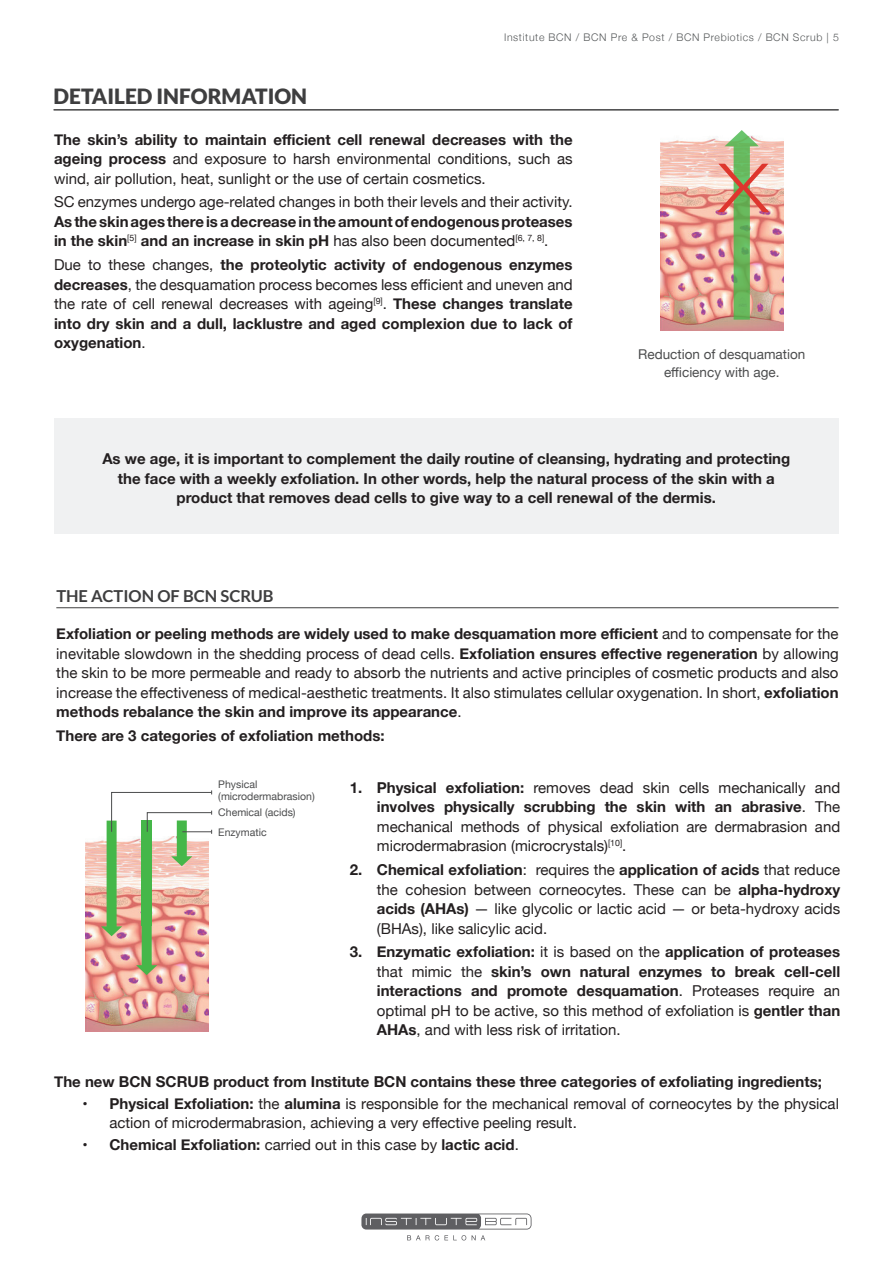
<style>
.page{position:relative;width:893px;height:1263px;background:#fff}
.page>*{position:absolute;margin:0;border:0;box-sizing:border-box;transform-origin:0 0}
.t1{font:900 21px "Lato";color:#3e3e3f}
.t2{font:700 16.5px "Lato";color:#3e3e3f}
.t3{font:15px/19.5px "Helvetica Neue";color:#231f20;text-align:justify}
.t4{font:700 15px/19.5px "Helvetica Neue";color:#231f20;text-align:justify}
.t5{font:13.5px/18px "Helvetica Neue";color:#4b4c4d;text-align:center}
.t6{font:10.5px/12px "Helvetica Neue";color:#4b4c4d}
.t7{font:300 10.5px "Helvetica Neue";letter-spacing:.06em;color:#56595a}
.s1{font-weight:700}
.s2{font-weight:400}
</style>
<div class="page">
<svg style="left:361px;top:1213px;width:170px;height:16px"></svg>
<svg style="left:407px;top:1235px;width:59px;height:5px"></svg>
<svg style="left:472px;top:1235px;width:13px;height:5px"></svg>
<div style="left:54px;top:418px;width:785px;height:116px;background:#f0f1f2"></div>
<hr style="left:54px;top:110px;width:785px;height:1px;background:#3e3e3f">
<hr style="left:56px;top:607px;width:783px;height:1px;background:#3e3e3f">
<img style="left:660px;top:138px;width:123px;height:193px">
<img style="left:717px;top:130px;width:52px;height:190px">
<img style="left:85px;top:841px;width:123px;height:190px">
<svg style="left:101px;top:790px;width:111px;height:185px"></svg>
<h1 class="t1" style="left:54px;top:84px;width:255px">DETAILED INFORMATION</h1>
<p class="t7" style="left:504px;top:28px;width:336px">Institute BCN / BCN Pre &amp; Post / BCN Prebiotics / BCN Scrub | 5</p>
<p class="t3" style="left:54px;top:130px;width:520px"><span class="s1">The skin’s ability to maintain efficient cell renewal decreases with the ageing process</span> and exposure to harsh environmental conditions, such as wind, air pollution, heat, sunlight or the use of certain cosmetics.</p>
<p class="t3" style="left:54px;top:193px;width:520px">SC enzymes undergo age-related changes in both their levels and their activity.</p>
<p class="t4" style="left:54px;top:212px;width:520px">As the skin ages there is a decrease in the amount of endogenous proteases in the skin<sup>[5]</sup> and an increase in skin pH <span class="s2">has also been documented</span><sup>[6,</sup> <sup>7,</sup> <sup>8]</sup><span class="s2">.</span></p>
<p class="t4" style="left:54px;top:255px;width:520px"><span class="s2">Due to these changes,</span> the proteolytic activity of endogenous enzymes decreases<span class="s2">, the desquamation process becomes less efficient and uneven and the rate of cell renewal decreases with ageing</span><sup>[9]</sup><span class="s2">.</span> These changes translate into dry skin and a dull, lacklustre and aged complexion due to lack of oxygenation<span class="s2">.</span></p>
<p class="t5" style="left:638px;top:346px;width:169px">Reduction of desquamation efficiency with age.</p>
<p class="t4" style="left:102px;top:449px;width:689px;text-align:center">As we age, it is important to complement the daily routine of cleansing, hydrating and protecting the face with a weekly exfoliation. In other words, help the natural process of the skin with a product that removes dead cells to give way to a cell renewal of the dermis.</p>
<p class="t2" style="left:56px;top:587px;width:219px">THE ACTION OF BCN SCRUB</p>
<p class="t3" style="left:56px;top:625px;width:784px"><span class="s1">Exfoliation or peeling methods are widely used to make desquamation more efficient</span> and to compensate for the inevitable slowdown in the shedding process of dead cells. <span class="s1">Exfoliation ensures effective regeneration</span> by allowing the skin to be more permeable and ready to absorb the nutrients and active principles of cosmetic products and also increase the effectiveness of medical-aesthetic treatments. It also stimulates cellular oxygenation. In short, <span class="s1">exfoliation methods rebalance the skin and improve its appearance</span>.</p>
<p class="t4" style="left:56px;top:726px;width:330px">There are 3 categories of exfoliation methods:</p>
<p class="t6" style="left:218px;top:779px;width:98px">Physical (microdermabrasion)</p>
<p class="t6" style="left:218px;top:803px;width:79px;line-height:19.8px">Chemical (acids)<br>Enzymatic</p>
<p class="t3" style="left:377px;top:779px;width:465px;text-indent:-27px"><span class="s1">1. Physical exfoliation:</span> removes dead skin cells mechanically and <span class="s1">involves physically scrubbing the skin with an abrasive</span>. The mechanical methods of physical exfoliation are dermabrasion and microdermabrasion (microcrystals)<sup>[10]</sup>.</p>
<p class="t3" style="left:377px;top:861px;width:465px;text-indent:-27px"><span class="s1">2. Chemical exfoliation</span>: requires the <span class="s1">application of acids</span> that reduce the cohesion between corneocytes. These can be <span class="s1">alpha-hydroxy acids (AHAs)</span> — like glycolic or lactic acid — or beta-hydroxy acids (BHAs), like salicylic acid.</p>
<p class="t4" style="left:377px;top:943px;width:465px;text-indent:-27px">3. Enzymatic exfoliation: <span class="s2">it is based on the</span> application of proteases <span class="s2">that mimic the</span> skin’s own natural enzymes to break cell-cell interactions and promote desquamation<span class="s2">. Proteases require an optimal pH to be active, so this method of exfoliation is</span> gentler than AHAs<span class="s2">, and with less risk of irritation.</span></p>
<p class="t4" style="left:54px;top:1072px;width:769px">The new BCN SCRUB product from Institute BCN contains these three categories of exfoliating ingredients;</p>
<p class="t3" style="left:109px;top:1094px;width:731px;text-indent:-27px"><span class="s1">• Physical Exfoliation:</span> the <span class="s1">alumina</span> is responsible for the mechanical removal of corneocytes by the physical action of microdermabrasion, achieving a very effective peeling result.</p>
<p class="t4" style="left:82px;top:1135px;width:438px">• Chemical Exfoliation: <span class="s2">carried out in this case by</span> lactic acid<span class="s2">.</span></p>
</div>
